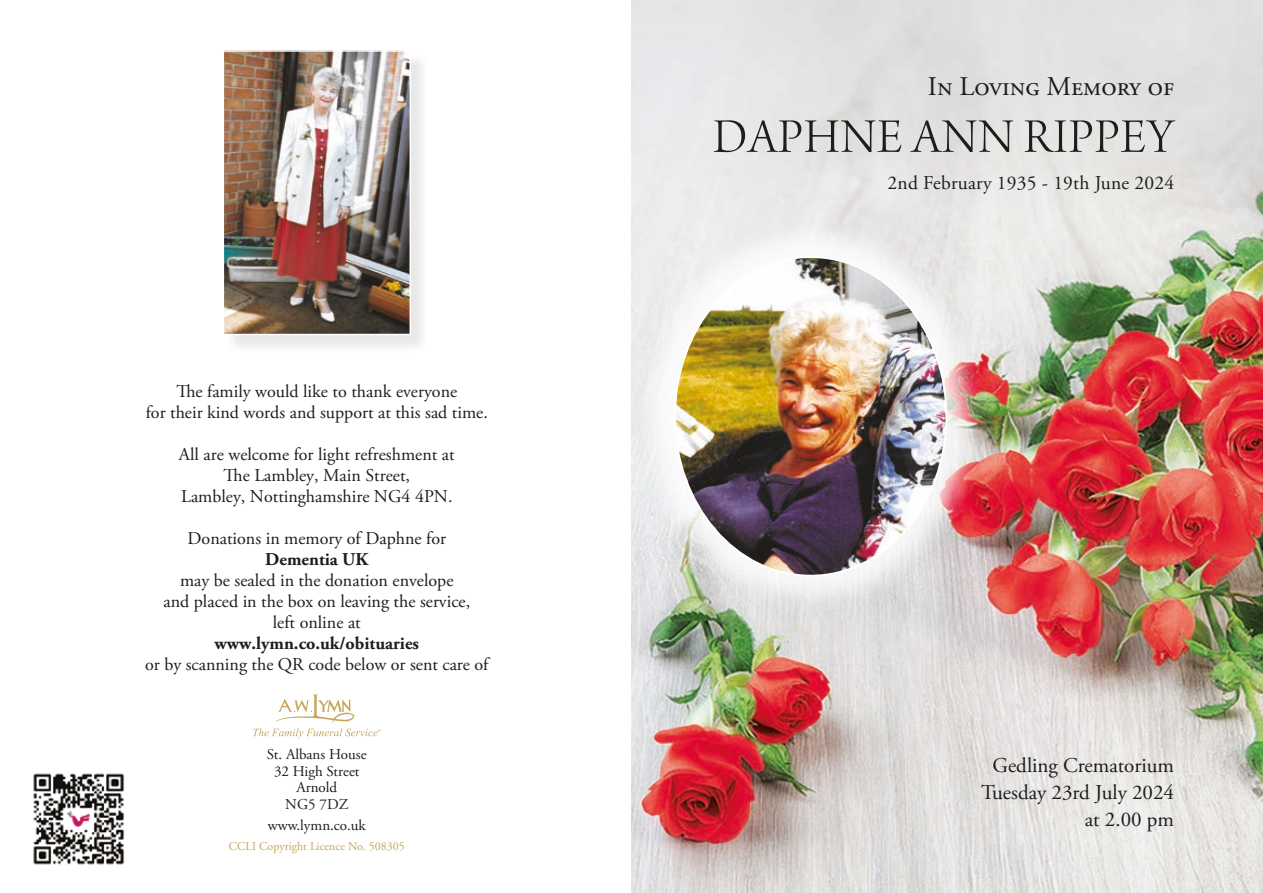
<style>
.page{position:relative;width:1263px;height:893px;background:#fff}
.page>*{position:absolute;margin:0;border:0;box-sizing:border-box;transform-origin:0 0}
.t1{font:51px "Arno Pro Light Display";letter-spacing:.02em;color:#1d1d1b}
.t2{font:27px "Adobe Garamond Pro";color:#1d1d1b}
.t3{font:21px/27px "Adobe Garamond Pro";color:#1d1d1b;text-align:right}
.t4{font:19.5px "Adobe Garamond Pro";letter-spacing:.01em;color:#1d1d1b}
.t5{font:18px/21px "Adobe Garamond Pro";color:#1d1d1b;text-align:center}
.t6{font:700 18px "Adobe Garamond Pro";color:#1d1d1b}
.t7{font:15px/16.5px "Adobe Garamond Pro";color:#1d1d1b;text-align:center}
.t8{font:12px "Adobe Garamond Pro";color:#c6a65b}
</style>
<div class="page">
<img style="left:631px;top:0;width:632px;height:893px">
<div style="left:634px;top:216px;width:354px;height:401px;background:#fff;opacity:.8"></div>
<img style="left:675px;top:257px;width:271px;height:319px">
<div style="left:225px;top:53px;width:205px;height:301px;background:#1d1d1b;opacity:.1"></div>
<img style="left:226px;top:53px;width:182px;height:279px">
<div style="left:223px;top:50px;width:188px;height:285px;border:2px solid #fff"></div>
<svg style="left:253px;top:694px;width:128px;height:44px"></svg>
<img style="left:33px;top:773px;width:92px;height:92px">
<p class="t5" style="left:146px;top:381px;width:344px">The family would like to thank everyone<br>for their kind words and support at this sad time.</p>
<p class="t5" style="left:179px;top:444px;width:277px">All are welcome for light refreshment at<br>The Lambley, Main Street,<br>Lambley, Nottinghamshire NG4 4PN.</p>
<p class="t5" style="left:188px;top:528px;width:260px">Donations in memory of Daphne for</p>
<p class="t6" style="left:265px;top:549px;width:105px">Dementia UK</p>
<p class="t5" style="left:163px;top:570px;width:308px">may be sealed in the donation envelope<br>and placed in the box on leaving the service, left online at</p>
<p class="t6" style="left:215px;top:633px;width:206px">www.lymn.co.uk/obituaries</p>
<p class="t5" style="left:145px;top:654px;width:347px">or by scanning the QR code below or sent care of</p>
<p class="t7" style="left:267px;top:747px;width:101px">St. Albans House<br>32 High Street<br>Arnold<br>NG5 7DZ</p>
<p class="t7" style="left:268px;top:817px;width:99px">www.lymn.co.uk</p>
<p class="t8" style="left:229px;top:839px;width:178px">CCLI Copyright Licence No. 508305</p>
<h2 class="t2" style="left:928px;top:70px;width:248px">In Loving Memory of</h2>
<h1 class="t1" style="left:713px;top:109px;width:462px">DAPHNE ANN RIPPEY</h1>
<p class="t4" style="left:888px;top:171px;width:288px">2nd February 1935 - 19th June 2024</p>
<p class="t3" style="left:981px;top:752px;width:195px">Gedling Crematorium<br>Tuesday 23rd July 2024 at 2.00 pm</p>
</div>
